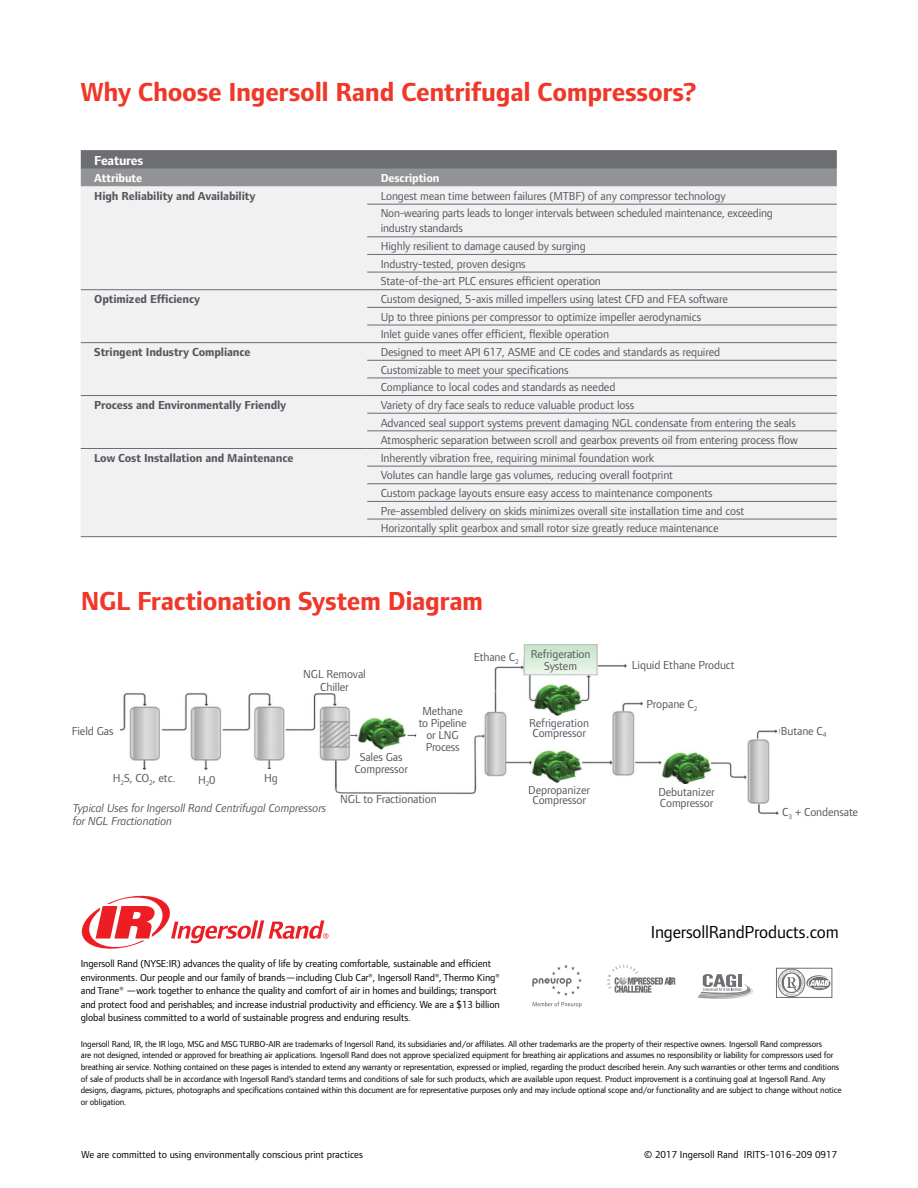
<style>
.page{position:relative;width:918px;height:1188px;background:#fff}
.page>*{position:absolute;margin:0;border:0;box-sizing:border-box;transform-origin:0 0}
.t1{font:700 27px "Foundry Form Sans";letter-spacing:-.015em;color:#ef3829}
.t2{font:18px "Foundry Form Sans";letter-spacing:-.01em;color:#000}
.t3{font:700 13.5px "Foundry Form Sans";letter-spacing:-.02em;color:#fff}
.t4{font:12px/17.7px "Foundry Form Sans";letter-spacing:-.01em;color:#55575e}
.t5{font:700 12px "Foundry Form Sans";letter-spacing:-.01em;color:#55575e}
.t6{font:italic 12px/13.5px "Foundry Form Sans";letter-spacing:-.01em;color:#55575e}
.t7{font:700 12px "Foundry Form Sans";letter-spacing:-.01em;color:#fff}
.t8{font:10.5px/13.5px "Foundry Form Sans";letter-spacing:-.01em;color:#000}
.t9{font:9px/11.7px "Foundry Form Sans";letter-spacing:-.01em;color:#000}
</style>
<div class="page">
<svg style="left:778px;top:970px;width:52px;height:26px"></svg>
<div style="left:776px;top:968px;width:56px;height:30px;border:1px solid #6e6f72"></div>
<svg style="left:607px;top:965px;width:69px;height:28px"></svg>
<svg style="left:532px;top:964px;width:50px;height:32px"></svg>
<svg style="left:533px;top:1002px;width:49px;height:6px"></svg>
<svg style="left:698px;top:974px;width:55px;height:25px"></svg>
<svg style="left:82px;top:896px;width:246px;height:53px"></svg>
<svg style="left:81px;top:150px;width:756px;height:37px;background:#818285"></svg>
<div style="left:81px;top:187px;width:756px;height:349px;background:#f1f1f2"></div>
<hr style="left:367px;top:204px;width:470px;height:1px;background:#696b73">
<hr style="left:367px;top:236px;width:470px;height:1px;background:#696b73">
<hr style="left:367px;top:254px;width:470px;height:1px;background:#696b73">
<hr style="left:367px;top:272px;width:470px;height:1px;background:#696b73">
<hr style="left:81px;top:289px;width:286px;height:1px;background:#696b73">
<hr style="left:367px;top:289px;width:470px;height:1px;background:#696b73">
<hr style="left:367px;top:307px;width:470px;height:1px;background:#696b73">
<hr style="left:367px;top:325px;width:470px;height:1px;background:#696b73">
<hr style="left:81px;top:342px;width:286px;height:1px;background:#696b73">
<hr style="left:367px;top:342px;width:470px;height:1px;background:#696b73">
<hr style="left:367px;top:360px;width:470px;height:1px;background:#696b73">
<hr style="left:367px;top:378px;width:470px;height:1px;background:#696b73">
<hr style="left:81px;top:395px;width:286px;height:1px;background:#696b73">
<hr style="left:367px;top:395px;width:470px;height:1px;background:#696b73">
<hr style="left:367px;top:413px;width:470px;height:1px;background:#696b73">
<hr style="left:81px;top:448px;width:286px;height:1px;background:#696b73">
<hr style="left:367px;top:448px;width:470px;height:1px;background:#696b73">
<hr style="left:367px;top:466px;width:470px;height:1px;background:#696b73">
<hr style="left:367px;top:483px;width:470px;height:1px;background:#696b73">
<hr style="left:81px;top:536px;width:286px;height:1px;background:#696b73">
<hr style="left:367px;top:536px;width:470px;height:1px;background:#696b73">
<hr style="left:367px;top:501px;width:470px;height:1px;background:#696b73">
<hr style="left:367px;top:519px;width:470px;height:1px;background:#696b73">
<hr style="left:367px;top:430px;width:470px;height:1px;background:#696b73">
<img style="left:120px;top:644px;width:660px;height:171px">
<div style="left:299px;top:667px;width:71px;height:26px;background:#fff"></div>
<div style="left:339px;top:794px;width:99px;height:15px;background:#fff"></div>
<div style="left:528px;top:718px;width:62px;height:27px;background:#fff"></div>
<div style="left:528px;top:785px;width:62px;height:24px;background:#fff"></div>
<div style="left:656px;top:784px;width:62px;height:26px;background:#fff"></div>
<div style="left:352px;top:750px;width:58px;height:26px;background:#fff"></div>
<div style="left:111px;top:770px;width:66px;height:15px;background:#fff"></div>
<div style="left:197px;top:772px;width:20px;height:15px;background:#fff"></div>
<div style="left:261px;top:770px;width:20px;height:15px;background:#fff"></div>
<svg style="left:412px;top:703px;width:59px;height:50px"></svg>
<div style="left:472px;top:648px;width:49px;height:18px;background:#fff"></div>
<svg style="left:526px;top:646px;width:69px;height:27px;background:#d8ecd9"></svg>
<div style="left:524px;top:644px;width:73px;height:31px;border:1px solid #bcbec0"></div>
<div style="left:643px;top:696px;width:58px;height:15px;background:#fff"></div>
<div style="left:628px;top:657px;width:111px;height:16px;background:#fff"></div>
<div style="left:347px;top:779px;width:89px;height:10px;background:#fff"></div>
<h1 class="t1" style="left:81px;top:76px;width:618px">Why Choose Ingersoll Rand Centrifugal Compressors?</h1>
<p class="t3" style="left:94px;top:152px;width:51px">Features</p>
<p class="t7" style="left:94px;top:171px;width:49px">Attribute</p>
<p class="t7" style="left:381px;top:171px;width:60px">Description</p>
<p class="t5" style="left:94px;top:189px;width:163px">High Reliability and Availability</p>
<p class="t4" style="left:381px;top:187px;width:394px">Longest mean time between failures (MTBF) of any compressor technology<br>Non-wearing parts leads to longer intervals between scheduled maintenance, exceeding</p>
<p class="t4" style="left:381px;top:220px;width:222px">industry standards<br>Highly resilient to damage caused by surging Industry-tested, proven designs State-of-the-art PLC ensures efficient operation</p>
<p class="t5" style="left:94px;top:292px;width:107px">Optimized Efficiency</p>
<p class="t4" style="left:381px;top:290px;width:349px">Custom designed, 5-axis milled impellers using latest CFD and FEA software<br>Up to three pinions per compressor to optimize impeller aerodynamics<br>Inlet guide vanes offer efficient, flexible operation</p>
<p class="t5" style="left:94px;top:345px;width:158px">Stringent Industry Compliance</p>
<p class="t4" style="left:381px;top:343px;width:341px">Designed to meet API 617, ASME and CE codes and standards as required<br>Customizable to meet your specifications<br>Compliance to local codes and standards as needed</p>
<p class="t5" style="left:94px;top:398px;width:193px">Process and Environmentally Friendly</p>
<p class="t4" style="left:381px;top:396px;width:418px">Variety of dry face seals to reduce valuable product loss<br>Advanced seal support systems prevent damaging NGL condensate from entering the seals<br>Atmospheric separation between scroll and gearbox prevents oil from entering process flow</p>
<p class="t5" style="left:94px;top:451px;width:201px">Low Cost Installation and Maintenance</p>
<p class="t4" style="left:381px;top:449px;width:365px">Inherently vibration free, requiring minimal foundation work<br>Volutes can handle large gas volumes, reducing overall footprint<br>Custom package layouts ensure easy access to maintenance components Pre-assembled delivery on skids minimizes overall site installation time and cost Horizontally split gearbox and small rotor size greatly reduce maintenance</p>
<h1 class="t1" style="left:81px;top:585px;width:404px">NGL Fractionation System Diagram</h1>
<p class="t4" style="left:303px;top:667px;width:64px;line-height:13.5px;text-align:center">NGL Removal<br>Chiller</p>
<p class="t4" style="left:544px;top:648px;width:48px;line-height:12px;text-indent:-71px">Ethane C<sub>2</sub> Refrigeration<br>System</p>
<p class="t4" style="left:632px;top:656px;width:104px">Liquid Ethane Product</p>
<p class="t4" style="left:72px;top:723px;width:43px">Field Gas</p>
<p class="t4" style="left:113px;top:769px;width:65px">H<sub>2</sub>S, CO<sub>2</sub>, etc.</p>
<p class="t4" style="left:198px;top:771px;width:19px">H<sub>2</sub>0</p>
<p class="t4" style="left:264px;top:769px;width:15px">Hg</p>
<p class="t6" style="left:73px;top:801px;width:255px">Typical Uses for Ingersoll Rand Centrifugal Compressors for NGL Fractionation</p>
<p class="t4" style="left:354px;top:751px;width:55px;line-height:12px;text-align:center">Sales Gas<br>Compressor</p>
<p class="t4" style="left:419px;top:705px;width:49px;line-height:12px;text-align:center">Methane to Pipeline or LNG<br>Process</p>
<p class="t4" style="left:340px;top:790px;width:98px">NGL to Fractionation</p>
<p class="t4" style="left:529px;top:718px;width:61px;line-height:10.5px">Refrigeration<br>Compressor</p>
<p class="t4" style="left:647px;top:695px;width:53px">Propane C<sub>2</sub></p>
<p class="t4" style="left:528px;top:785px;width:63px;line-height:10.5px;text-align:center">Depropanizer<br>Compressor</p>
<p class="t4" style="left:658px;top:787px;width:58px;line-height:10.5px">Debutanizer<br>Compressor</p>
<p class="t4" style="left:781px;top:722px;width:47px">Butane C<sub>4</sub></p>
<p class="t4" style="left:782px;top:803px;width:77px">C<sub>3</sub> + Condensate</p>
<h2 class="t2" style="left:651px;top:921px;width:189px">IngersollRandProducts.com</h2>
<p class="t8" style="left:81px;top:957px;width:421px">Ingersoll Rand (NYSE:IR) advances the quality of life by creating comfortable, sustainable and efficient environments. Our people and our family of brands—including Club Car®, Ingersoll Rand®, Thermo King® and Trane® —work together to enhance the quality and comfort of air in homes and buildings; transport and protect food and perishables; and increase industrial productivity and efficiency. We are a $13 billion global business committed to a world of sustainable progress and enduring results.</p>
<p class="t9" style="left:81px;top:1038px;width:762px">Ingersoll Rand, IR, the IR logo, MSG and MSG TURBO-AIR are trademarks of Ingersoll Rand, its subsidiaries and/or affiliates. All other trademarks are the property of their respective owners. Ingersoll Rand compressors<br>are not designed, intended or approved for breathing air applications. Ingersoll Rand does not approve specialized equipment for breathing air applications and assumes no responsibility or liability for compressors used for breathing air service. Nothing contained on these pages is intended to extend any warranty or representation, expressed or implied, regarding the product described herein. Any such warranties or other terms and conditions of sale of products shall be in accordance with Ingersoll Rand’s standard terms and conditions of sale for such products, which are available upon request. Product improvement is a continuing goal at Ingersoll Rand. Any designs, diagrams, pictures, photographs and specifications contained within this document are for representative purposes only and may include optional scope and/or functionality and are subject to change without notice or obligation.</p>
<p class="t8" style="left:82px;top:1148px;width:283px">We are committed to using environmentally conscious print practices</p>
<p class="t8" style="left:644px;top:1148px;width:194px">© 2017 Ingersoll Rand IRITS-1016-209 0917</p>
</div>
